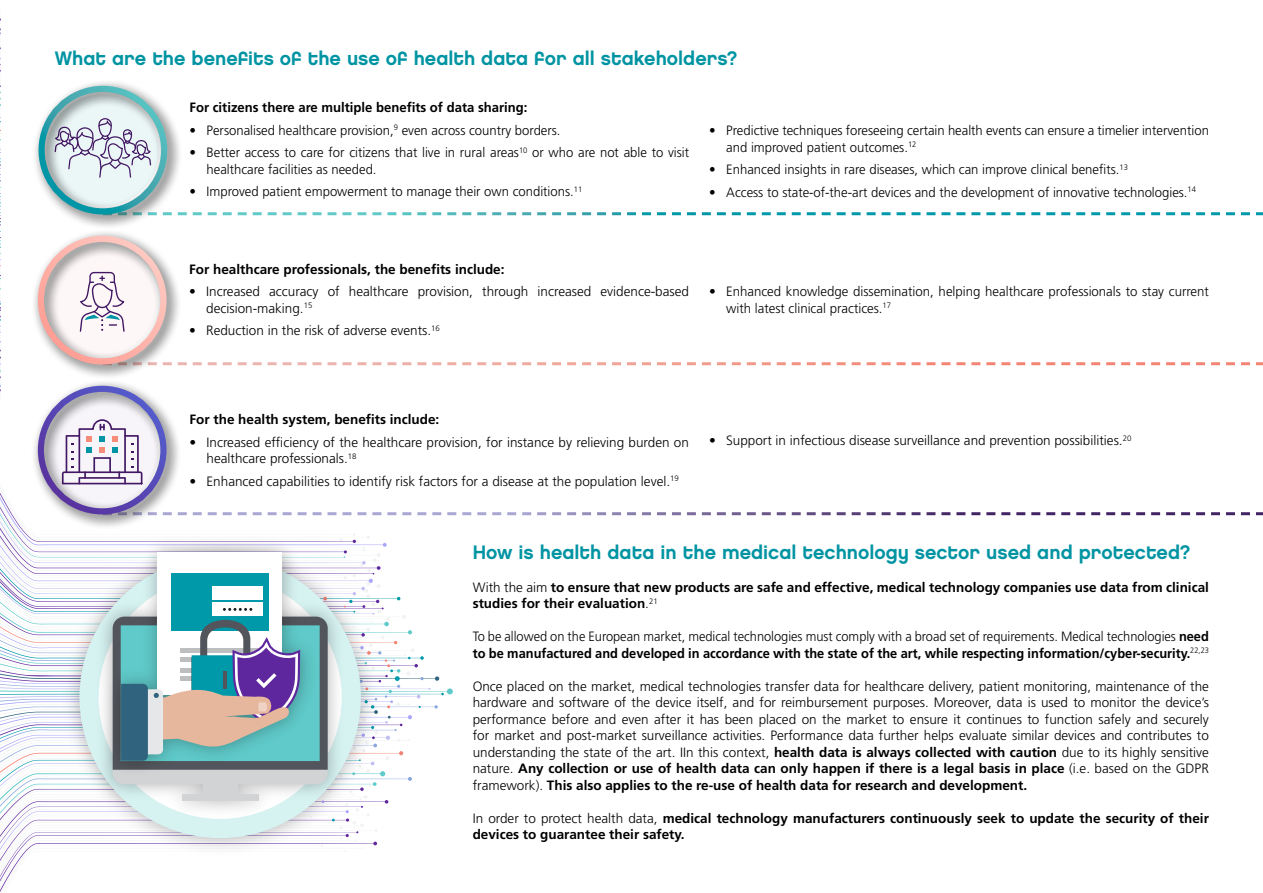
<style>
.page{position:relative;width:1263px;height:893px;background:#fff}
.page>*{position:absolute;margin:0;border:0;box-sizing:border-box;transform-origin:0 0}
.t1{font:19.5px "Chalet New York Nineteen Eighty";color:#0094a3}
.t2{font:300 13.5px/16.5px "Frutiger";color:#000}
.t3{font:700 13.5px/16.5px "Frutiger";color:#000}
.t4{font:300 13.5px/16.5px "Frutiger";color:#000;scale:.95 1}
.s1{font-weight:300}
.s2{font-weight:700}
</style>
<div class="page">
<svg style="left:183px;top:212px;width:1080px;height:3px"></svg>
<svg style="left:182px;top:362px;width:1081px;height:3px"></svg>
<svg style="left:0;top:18px;width:1px;height:378px"></svg>
<div style="left:31px;top:78px;width:152px;height:152px;background:#000;opacity:.75"></div>
<div style="left:39px;top:86px;width:128px;height:128px;border:6px solid #fff;border-radius:50%"></div>
<div style="left:30px;top:228px;width:152px;height:152px;background:#000;opacity:.75"></div>
<div style="left:38px;top:236px;width:129px;height:128px;border:6px solid #fff;border-radius:50%"></div>
<svg style="left:0;top:488px;width:1263px;height:405px"></svg>
<div style="left:30px;top:378px;width:152px;height:152px;background:#000;opacity:.75"></div>
<div style="left:38px;top:386px;width:129px;height:128px;border:6px solid #fff;border-radius:50%"></div>
<h1 class="t1" style="left:55px;top:46px;width:684px">What are the benefits of the use of health data for all stakeholders?</h1>
<p class="t3" style="left:190px;top:99px;width:339px">For citizens there are multiple benefits of data sharing:</p>
<p class="t2" style="left:190px;top:122px;width:373px">• Personalised healthcare provision,<sup>9</sup> even across country borders.</p>
<p class="t2" style="left:207px;top:144px;width:484px;text-indent:-17px">• Better access to care for citizens that live in rural areas<sup>10</sup> or who are not able to visit healthcare facilities as needed.</p>
<p class="t2" style="left:190px;top:183px;width:394px">• Improved patient empowerment to manage their own conditions.<sup>11</sup></p>
<p class="t2" style="left:726px;top:123px;width:484px;text-indent:-17px">• Predictive techniques foreseeing certain health events can ensure a timelier intervention and improved patient outcomes.<sup>12</sup></p>
<p class="t2" style="left:709px;top:162px;width:420px">• Enhanced insights in rare diseases, which can improve clinical benefits.<sup>13</sup></p>
<p class="t2" style="left:709px;top:184px;width:488px">• Access to state-of-the-art devices and the development of innovative technologies.<sup>14</sup></p>
<p class="t3" style="left:189px;top:261px;width:317px">For healthcare professionals, the benefits include:</p>
<p class="t2" style="left:206px;top:283px;width:484px;text-indent:-17px">• Increased accuracy of healthcare provision, through increased evidence-based decision-making.<sup>15</sup></p>
<p class="t2" style="left:189px;top:322px;width:252px">• Reduction in the risk of adverse events.<sup>16</sup></p>
<p class="t2" style="left:726px;top:283px;width:484px;text-indent:-17px">• Enhanced knowledge dissemination, helping healthcare professionals to stay current with latest clinical practices.<sup>17</sup></p>
<p class="t3" style="left:190px;top:411px;width:251px">For the health system, benefits include:</p>
<p class="t2" style="left:207px;top:434px;width:484px;text-indent:-17px">• Increased efficiency of the healthcare provision, for instance by relieving burden on healthcare professionals.<sup>18</sup></p>
<p class="t2" style="left:190px;top:473px;width:491px">• Enhanced capabilities to identify risk factors for a disease at the population level.<sup>19</sup></p>
<p class="t2" style="left:709px;top:432px;width:424px">• Support in infectious disease surveillance and prevention possibilities.<sup>20</sup></p>
<h1 class="t1" style="left:473px;top:540px;width:719px">How is health data in the medical technology sector used and protected?</h1>
<p class="t3" style="left:473px;top:578px;width:738px"><span class="s1">With the aim</span> to ensure that new products are safe and effective, medical technology companies use data from clinical studies for their evaluation<span class="s1">.</span><sup>21</sup></p>
<p class="t4" style="left:473px;top:628px;width:776px">To be allowed on the European market, medical technologies must comply with a broad set of requirements. Medical technologies <span class="s2">need to be manufactured and developed in accordance with the state of the art, while respecting information/cyber-security.</span><sup>22,23</sup></p>
<p class="t2" style="left:473px;top:678px;width:738px;text-align:justify">Once placed on the market, medical technologies transfer data for healthcare delivery, patient monitoring, maintenance of the hardware and software of the device itself, and for reimbursement purposes. Moreover, data is used to monitor the device’s performance before and even after it has been placed on the market to ensure it continues to function safely and securely for market and post-market surveillance activities. Performance data further helps evaluate similar devices and contributes to understanding the state of the art. IIn this context, <span class="s2">health data is always collected with caution</span> due to its highly sensitive nature. <span class="s2">Any collection or use of health data can only happen if there is a legal basis in place</span> (i.e. based on the GDPR framework). <span class="s2">This also applies to the re-use of health data for research and development.</span></p>
<p class="t3" style="left:473px;top:809px;width:738px"><span class="s1">In order to protect health data,</span> medical technology manufacturers continuously seek to update the security of their devices to guarantee their safety.</p>
</div>
